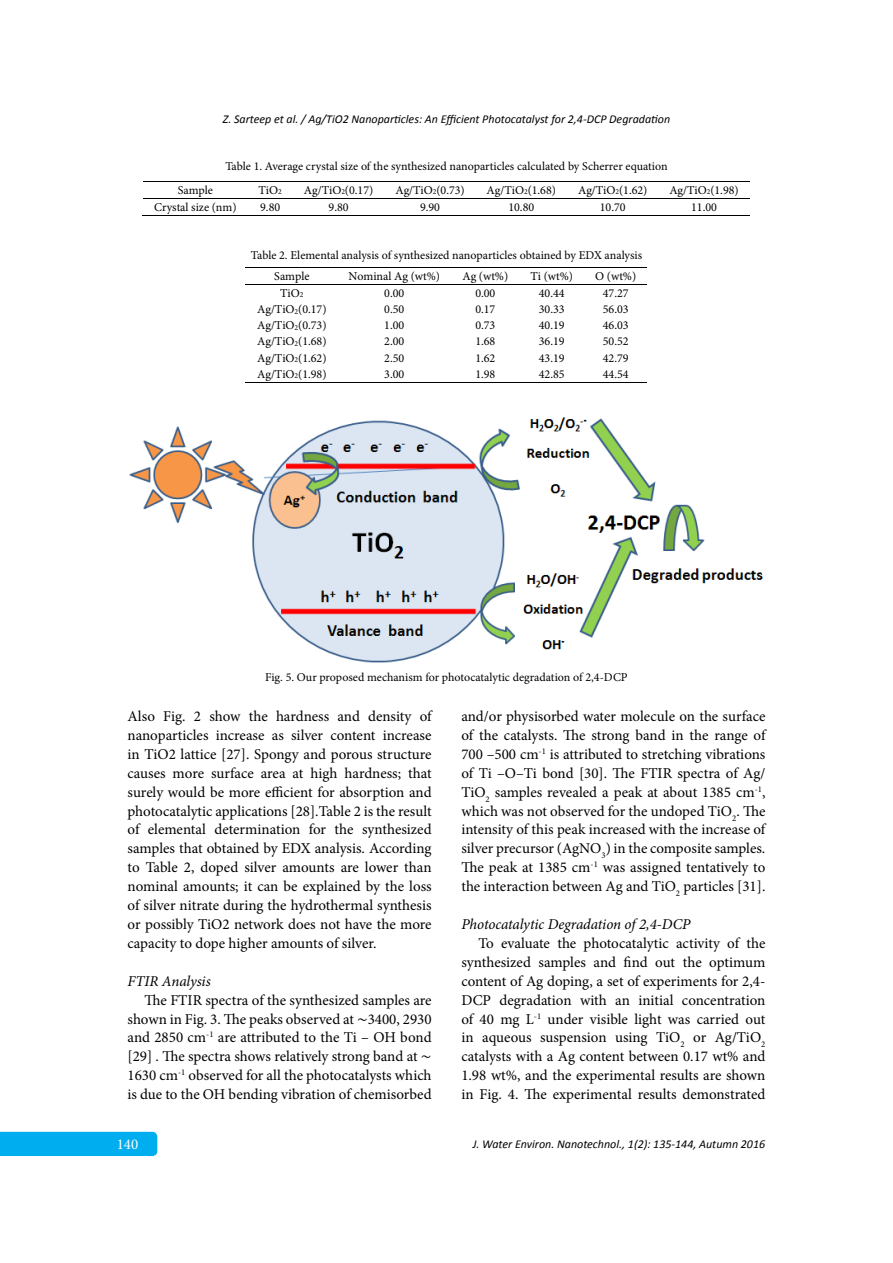
<style>
.page{position:relative;width:893px;height:1263px;background:#fff}
.page>*{position:absolute;margin:0;border:0;box-sizing:border-box;transform-origin:0 0}
.t1{font:15px/18.9px "Minion Pro";color:#000;text-align:justify}
.t2{font:italic 15px "Minion Pro";letter-spacing:-.005em;color:#000}
.t3{font:15px "Minion Pro";color:#fff}
.t4{font:12px "Minion Pro";color:#000}
.t5{font:italic 12px "Calibri";color:#000}
.s1{font-size:7.5px}
.s2{font-family:"Cambria"}
</style>
<div class="page">
<div style="left:0;top:1132px;width:157px;height:24px;background:#00aeef"></div>
<img style="left:129px;top:417px;width:634px;height:246px">
<hr style="left:143px;top:181px;width:104px;height:1px;background:#000">
<hr style="left:248px;top:181px;width:45px;height:1px;background:#000">
<hr style="left:293px;top:181px;width:91px;height:1px;background:#000">
<hr style="left:385px;top:181px;width:90px;height:1px;background:#000">
<hr style="left:476px;top:181px;width:91px;height:1px;background:#000">
<hr style="left:568px;top:181px;width:90px;height:1px;background:#000">
<hr style="left:659px;top:181px;width:91px;height:1px;background:#000">
<hr style="left:143px;top:198px;width:104px;height:1px;background:#000">
<hr style="left:248px;top:198px;width:45px;height:1px;background:#000">
<hr style="left:293px;top:198px;width:91px;height:1px;background:#000">
<hr style="left:385px;top:198px;width:90px;height:1px;background:#000">
<hr style="left:476px;top:198px;width:91px;height:1px;background:#000">
<hr style="left:568px;top:198px;width:90px;height:1px;background:#000">
<hr style="left:659px;top:198px;width:91px;height:1px;background:#000">
<hr style="left:142px;top:215px;width:105px;height:1px;background:#000">
<hr style="left:247px;top:215px;width:46px;height:1px;background:#000">
<hr style="left:292px;top:215px;width:92px;height:1px;background:#000">
<hr style="left:384px;top:215px;width:91px;height:1px;background:#000">
<hr style="left:475px;top:215px;width:92px;height:1px;background:#000">
<hr style="left:567px;top:215px;width:91px;height:1px;background:#000">
<hr style="left:658px;top:215px;width:92px;height:1px;background:#000">
<hr style="left:246px;top:267px;width:91px;height:1px;background:#000">
<hr style="left:338px;top:267px;width:113px;height:1px;background:#000">
<hr style="left:452px;top:267px;width:67px;height:1px;background:#000">
<hr style="left:520px;top:267px;width:64px;height:1px;background:#000">
<hr style="left:584px;top:267px;width:63px;height:1px;background:#000">
<hr style="left:246px;top:284px;width:91px;height:1px;background:#000">
<hr style="left:338px;top:284px;width:113px;height:1px;background:#000">
<hr style="left:452px;top:284px;width:67px;height:1px;background:#000">
<hr style="left:520px;top:284px;width:64px;height:1px;background:#000">
<hr style="left:584px;top:284px;width:63px;height:1px;background:#000">
<hr style="left:246px;top:382px;width:91px;height:1px;background:#000">
<hr style="left:338px;top:382px;width:113px;height:1px;background:#000">
<hr style="left:452px;top:382px;width:67px;height:1px;background:#000">
<hr style="left:520px;top:382px;width:64px;height:1px;background:#000">
<hr style="left:584px;top:382px;width:63px;height:1px;background:#000">
<p class="t5" style="left:223px;top:111px;width:449px">Z. Sarteep et al. / Ag/TiO2 Nanoparticles: An Efficient Photocatalyst for 2,4-DCP Degradation</p>
<p class="t4" style="left:225px;top:158px;width:444px">Table 1. Average crystal size of the synthesized nanoparticles calculated by Scherrer equation</p>
<p class="t4" style="left:178px;top:182px;width:37px">Sample</p>
<p class="t4" style="left:259px;top:182px;width:25px">TiO<span class="s1">2</span></p>
<p class="t4" style="left:304px;top:182px;width:71px">Ag/TiO<span class="s1">2</span>(0.17)</p>
<p class="t4" style="left:395px;top:182px;width:71px">Ag/TiO<span class="s1">2</span>(0.73)</p>
<p class="t4" style="left:487px;top:182px;width:71px">Ag/TiO<span class="s1">2</span>(1.68)</p>
<p class="t4" style="left:578px;top:182px;width:71px">Ag/TiO<span class="s1">2</span>(1.62)</p>
<p class="t4" style="left:669px;top:182px;width:71px">Ag/TiO<span class="s1">2</span>(1.98)</p>
<p class="t4" style="left:154px;top:199px;width:84px">Crystal size (nm)</p>
<p class="t4" style="left:260px;top:199px;width:22px">9.80</p>
<p class="t4" style="left:329px;top:199px;width:22px">9.80</p>
<p class="t4" style="left:420px;top:199px;width:22px">9.90</p>
<p class="t4" style="left:508px;top:199px;width:27px">10.80</p>
<p class="t4" style="left:600px;top:199px;width:27px">10.70</p>
<p class="t4" style="left:691px;top:199px;width:27px">11.00</p>
<p class="t4" style="left:251px;top:247px;width:393px">Table 2. Elemental analysis of synthesized nanoparticles obtained by EDX analysis</p>
<p class="t4" style="left:274px;top:268px;width:37px">Sample</p>
<p class="t4" style="left:348px;top:268px;width:93px">Nominal Ag (wt%)</p>
<p class="t4" style="left:462px;top:268px;width:47px">Ag (wt%)</p>
<p class="t4" style="left:530px;top:268px;width:44px">Ti (wt%)</p>
<p class="t4" style="left:595px;top:268px;width:43px">O (wt%)</p>
<p class="t4" style="left:280px;top:285px;width:25px">TiO<span class="s1">2</span></p>
<p class="t4" style="left:384px;top:285px;width:22px">0.00</p>
<p class="t4" style="left:475px;top:285px;width:22px">0.00</p>
<p class="t4" style="left:539px;top:285px;width:27px">40.44</p>
<p class="t4" style="left:603px;top:285px;width:27px">47.27</p>
<p class="t4" style="left:257px;top:301px;width:71px">Ag/TiO<span class="s1">2</span>(0.17)</p>
<p class="t4" style="left:384px;top:301px;width:22px">0.50</p>
<p class="t4" style="left:475px;top:301px;width:22px">0.17</p>
<p class="t4" style="left:539px;top:301px;width:27px">30.33</p>
<p class="t4" style="left:603px;top:301px;width:27px">56.03</p>
<p class="t4" style="left:257px;top:317px;width:71px">Ag/TiO<span class="s1">2</span>(0.73)</p>
<p class="t4" style="left:384px;top:317px;width:22px">1.00</p>
<p class="t4" style="left:475px;top:317px;width:22px">0.73</p>
<p class="t4" style="left:539px;top:317px;width:27px">40.19</p>
<p class="t4" style="left:603px;top:317px;width:27px">46.03</p>
<p class="t4" style="left:257px;top:333px;width:71px">Ag/TiO<span class="s1">2</span>(1.68)</p>
<p class="t4" style="left:384px;top:333px;width:22px">2.00</p>
<p class="t4" style="left:475px;top:333px;width:22px">1.68</p>
<p class="t4" style="left:539px;top:333px;width:27px">36.19</p>
<p class="t4" style="left:603px;top:333px;width:27px">50.52</p>
<p class="t4" style="left:257px;top:350px;width:71px">Ag/TiO<span class="s1">2</span>(1.62)</p>
<p class="t4" style="left:384px;top:350px;width:22px">2.50</p>
<p class="t4" style="left:475px;top:350px;width:22px">1.62</p>
<p class="t4" style="left:539px;top:350px;width:27px">43.19</p>
<p class="t4" style="left:603px;top:350px;width:27px">42.79</p>
<p class="t4" style="left:257px;top:366px;width:71px">Ag/TiO<span class="s1">2</span>(1.98)</p>
<p class="t4" style="left:384px;top:366px;width:22px">3.00</p>
<p class="t4" style="left:475px;top:366px;width:22px">1.98</p>
<p class="t4" style="left:539px;top:366px;width:27px">42.85</p>
<p class="t4" style="left:603px;top:366px;width:27px">44.54</p>
<p class="t4" style="left:265px;top:669px;width:364px">Fig. 5. Our proposed mechanism for photocatalytic degradation of 2,4-DCP</p>
<p class="t1" style="left:128px;top:707px;width:306px">Also Fig. 2 show the hardness and density of nanoparticles increase as silver content increase in TiO2 lattice [27]. Spongy and porous structure causes more surface area at high hardness; that surely would be more efficient for absorption and photocatalytic applications [28].Table 2 is the result of elemental determination for the synthesized samples that obtained by EDX analysis. According to Table 2, doped silver amounts are lower than nominal amounts; it can be explained by the loss of silver nitrate during the hydrothermal synthesis or possibly TiO2 network does not have the more capacity to dope higher amounts of silver.</p>
<p class="t2" style="left:128px;top:971px;width:85px">FTIR Analysis</p>
<p class="t1" style="left:128px;top:990px;width:306px;text-indent:17px">The FTIR spectra of the synthesized samples are shown in Fig. 3. The peaks observed at <span class="s2">∼</span>3400, 2930 and 2850 cm<sup>-1</sup> are attributed to the Ti – OH bond [29] . The spectra shows relatively strong band at <span class="s2">∼ </span>1630 cm<sup>-1</sup> observed for all the photocatalysts which is due to the OH bending vibration of chemisorbed</p>
<p class="t3" style="left:117px;top:1134px;width:23px">140</p>
<p class="t1" style="left:461px;top:707px;width:306px">and/or physisorbed water molecule on the surface of the catalysts. The strong band in the range of 700 –500 cm<sup>-1</sup> is attributed to stretching vibrations of Ti –O–Ti bond [30]. The FTIR spectra of Ag/ TiO<sub>2</sub> samples revealed a peak at about 1385 cm<sup>-1</sup>, which was not observed for the undoped TiO<sub>2</sub>. The intensity of this peak increased with the increase of silver precursor (AgNO<sub>3</sub>) in the composite samples.<br>The peak at 1385 cm<sup>-1</sup> was assigned tentatively to the interaction between Ag and TiO<sub>2</sub> particles [31].</p>
<p class="t2" style="left:461px;top:914px;width:231px">Photocatalytic Degradation of 2,4-DCP</p>
<p class="t1" style="left:461px;top:934px;width:306px;text-indent:17px">To evaluate the photocatalytic activity of the synthesized samples and find out the optimum content of Ag doping, a set of experiments for 2,4- DCP degradation with an initial concentration of 40 mg L<sup>-1</sup> under visible light was carried out in aqueous suspension using TiO<sub>2</sub> or Ag/TiO<sub>2 </sub>catalysts with a Ag content between 0.17 wt% and 1.98 wt%, and the experimental results are shown in Fig. 4. The experimental results demonstrated</p>
<p class="t5" style="left:473px;top:1136px;width:294px">J. Water Environ. Nanotechnol., 1(2): 135-144, Autumn 2016</p>
</div>
